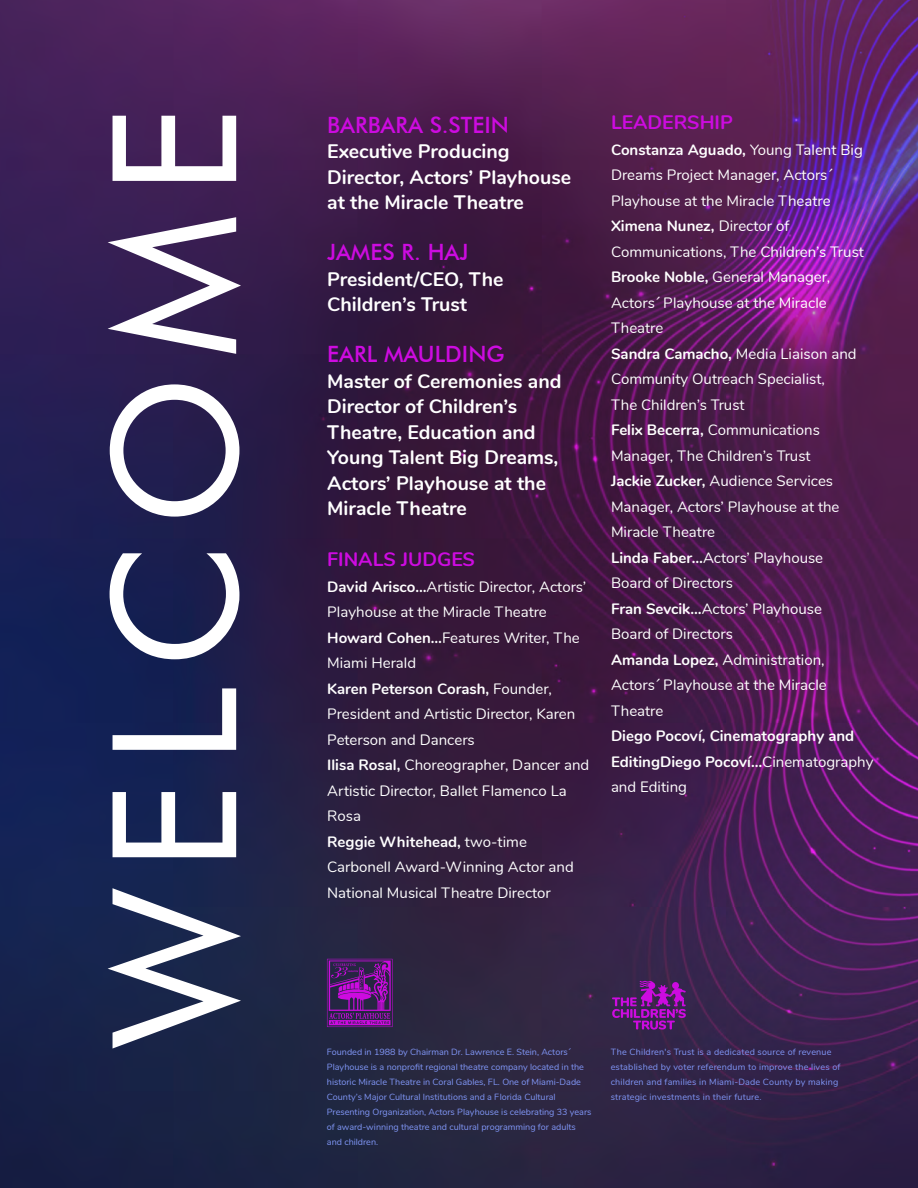
<style>
.page{position:relative;width:918px;height:1188px;background:#fff}
.page>*{position:absolute;margin:0;border:0;box-sizing:border-box;transform-origin:0 0}
.t1{font:500 22.5px "Futura BT";color:#cd0be0}
.t2{font:700 19.5px/25.5px "Nunito";color:#fff}
.t3{font:700 19.5px "Nunito";color:#cd0be0}
.t4{font:15px/25.5px "Nunito";color:#fff}
.t5{font:700 15px/25.5px "Nunito";color:#fff}
.t6{font:9px/15px "Nunito";color:#8096f6}
.t7{font:9px/15px "Nunito";letter-spacing:.02em;color:#8096f6}
.s1{font-weight:700}
.s2{font-weight:400}
</style>
<div class="page">
<img style="left:0;top:0;width:918px;height:1188px">
<svg style="left:108px;top:888px;width:133px;height:161px"></svg>
<svg style="left:113px;top:792px;width:123px;height:65px"></svg>
<svg style="left:113px;top:688px;width:123px;height:62px"></svg>
<svg style="left:110px;top:553px;width:129px;height:106px"></svg>
<svg style="left:110px;top:384px;width:129px;height:133px"></svg>
<svg style="left:108px;top:217px;width:133px;height:137px"></svg>
<svg style="left:113px;top:116px;width:123px;height:65px"></svg>
<svg style="left:612px;top:981px;width:74px;height:49px;background:#681c7c"></svg>
<svg style="left:327px;top:959px;width:66px;height:68px;background:#651b7e"></svg>
<h1 class="t1" style="left:327px;top:111px;width:183px">BARBARA S.STEIN</h1>
<h2 class="t2" style="left:327px;top:138px;width:245px">Executive Producing<br>Director, Actors’ Playhouse at the Miracle Theatre</h2>
<h1 class="t1" style="left:327px;top:239px;width:143px">JAMES R. HAJ</h1>
<h2 class="t2" style="left:327px;top:265px;width:178px">President/CEO, The<br>Children’s Trust</h2>
<h1 class="t1" style="left:327px;top:341px;width:179px">EARL MAULDING</h1>
<h2 class="t2" style="left:327px;top:367px;width:236px">Master of Ceremonies and<br>Director of Children’s<br>Theatre, Education and<br>Young Talent Big Dreams,<br>Actors’ Playhouse at the<br>Miracle Theatre</h2>
<h2 class="t3" style="left:327px;top:545px;width:149px">FINALS JUDGES</h2>
<p class="t4" style="left:327px;top:573px;width:264px"><span class="s1">David Arisco…</span>Artistic Director, Actors’<br>Playhouse at the Miracle Theatre<br><span class="s1">Howard Cohen…</span>Features Writer, The<br>Miami Herald<br><span class="s1">Karen Peterson Corash,</span> Founder,<br>President and Artistic Director, Karen<br>Peterson and Dancers<br><span class="s1">Ilisa Rosal,</span> Choreographer, Dancer and<br>Artistic Director, Ballet Flamenco La<br>Rosa<br><span class="s1">Reggie Whitehead,</span> two-time<br>Carbonell Award-Winning Actor and<br>National Musical Theatre Director</p>
<h2 class="t3" style="left:611px;top:108px;width:123px">LEADERSHIP</h2>
<p class="t4" style="left:611px;top:136px;width:254px"><span class="s1">Constanza Aguado,</span> Young Talent Big<br>Dreams Project Manager, Actors´<br>Playhouse at the Miracle Theatre<br><span class="s1">Ximena Nunez,</span> Director of<br>Communications, The Children’s Trust<br><span class="s1">Brooke Noble,</span> General Manager,<br>Actors´ Playhouse at the Miracle<br>Theatre<br><span class="s1">Sandra Camacho,</span> Media Liaison and<br>Community Outreach Specialist,<br>The Children’s Trust<br><span class="s1">Felix Becerra,</span> Communications<br>Manager, The Children’s Trust<br><span class="s1">Jackie Zucker,</span> Audience Services<br>Manager, Actors’ Playhouse at the<br>Miracle Theatre<br><span class="s1">Linda Faber…</span>Actors’ Playhouse<br>Board of Directors<br><span class="s1">Fran Sevcik…</span>Actors’ Playhouse<br>Board of Directors<br><span class="s1">Amanda Lopez,</span> Administration,<br>Actors´ Playhouse at the Miracle<br>Theatre</p>
<p class="t5" style="left:611px;top:722px;width:264px">Diego Pocoví, Cinematography and<br>EditingDiego Pocoví…<span class="s2">Cinematography and Editing</span></p>
<p class="t6" style="left:327px;top:1044px;width:266px">Founded in 1988 by Chairman Dr. Lawrence E. Stein, Actors´ Playhouse is a nonprofit regional theatre company located in the historic Miracle Theatre in Coral Gables, FL. One of Miami-Dade County’s Major Cultural Institutions and a Florida Cultural Presenting Organization, Actors Playhouse is celebrating 33 years of award-winning theatre and cultural programming for adults and children.</p>
<p class="t7" style="left:611px;top:1044px;width:231px">The Children's Trust is a dedicated source of revenue established by voter referendum to improve the lives of children and families in Miami-Dade County by making strategic investments in their future.</p>
</div>
